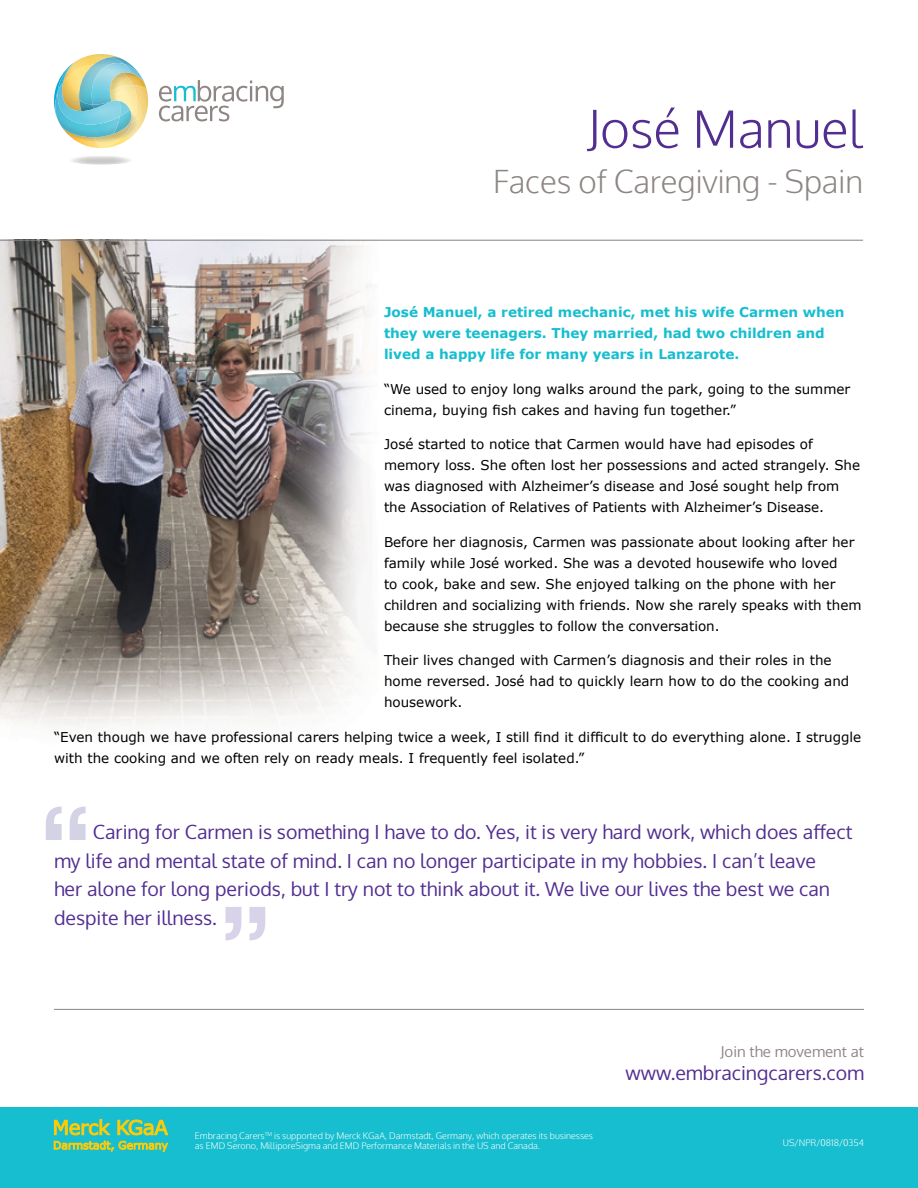
<style>
.page{position:relative;width:918px;height:1188px;background:#fff}
.page>*{position:absolute;margin:0;border:0;box-sizing:border-box;transform-origin:0 0}
.t1{font:700 90px "Rockwell";color:#d4d3e6}
.t2{font:700 90px "Rockwell";color:#d9d3e9}
.t3{font:300 51.3px "Oxygen";color:#522e91}
.t4{font:300 31.5px "Oxygen";color:#8e8684}
.t5{font:19.5px/28.5px "Oxygen";color:#522e91}
.t6{font:15px "Oxygen";color:#8e8684}
.t7{font:13.5px/21px "Verdana";color:#000}
.t8{font:700 13.5px/21px "Verdana";color:#16becf}
.t9{font:300 9px/10.8px "Oxygen";color:#fff}
</style>
<div class="page">
<img style="left:0;top:241px;width:373px;height:487px">
<hr style="left:0;top:240px;width:863px;height:1px;background:#808285">
<div style="left:0;top:1107px;width:918px;height:81px;background:#16becf"></div>
<svg style="left:159px;top:80px;width:125px;height:41px"></svg>
<img style="left:85px;top:54px;width:33px;height:3px">
<img style="left:71px;top:137px;width:24px;height:11px">
<img style="left:134px;top:122px;width:5px;height:13px">
<img style="left:95px;top:122px;width:39px;height:26px">
<img style="left:139px;top:84px;width:7px;height:4px">
<img style="left:139px;top:101px;width:9px;height:20px">
<img style="left:131px;top:85px;width:8px;height:37px">
<svg style="left:73px;top:60px;width:72px;height:25px"></svg>
<img style="left:124px;top:60px;width:17px;height:4px">
<img style="left:131px;top:64px;width:11px;height:15px">
<img style="left:78px;top:57px;width:46px;height:26px">
<img style="left:89px;top:63px;width:42px;height:38px">
<img style="left:120px;top:134px;width:11px;height:3px">
<img style="left:55px;top:63px;width:19px;height:31px">
<img style="left:58px;top:65px;width:13px;height:18px">
<img style="left:120px;top:116px;width:11px;height:18px">
<svg style="left:121px;top:101px;width:10px;height:15px"></svg>
<img style="left:55px;top:95px;width:65px;height:42px">
<img style="left:57px;top:83px;width:64px;height:42px">
<hr style="left:54px;top:1009px;width:810px;height:1px;background:#8e8684">
<svg style="left:54px;top:1141px;width:114px;height:11px"></svg>
<svg style="left:54px;top:1119px;width:56px;height:16px"></svg>
<svg style="left:118px;top:1120px;width:50px;height:15px"></svg>
<h2 class="t3" style="left:587px;top:97px;width:277px">José Manuel</h2>
<h3 class="t4" style="left:493px;top:162px;width:371px">Faces of Caregiving - Spain</h3>
<p class="t8" style="left:384px;top:302px;width:462px">José Manuel, a retired mechanic, met his wife Carmen when they were teenagers. They married, had two children and lived a happy life for many years in Lanzarote.</p>
<p class="t7" style="left:384px;top:378px;width:468px">“We used to enjoy long walks around the park, going to the summer cinema, buying fish cakes and having fun together.”</p>
<p class="t7" style="left:384px;top:434px;width:478px">José started to notice that Carmen would have had episodes of memory loss. She often lost her possessions and acted strangely. She was diagnosed with Alzheimer’s disease and José sought help from the Association of Relatives of Patients with Alzheimer’s Disease.</p>
<p class="t7" style="left:384px;top:531px;width:479px">Before her diagnosis, Carmen was passionate about looking after her family while José worked. She was a devoted housewife who loved<br>to cook, bake and sew. She enjoyed talking on the phone with her children and socializing with friends. Now she rarely speaks with them because she struggles to follow the conversation.</p>
<p class="t7" style="left:384px;top:650px;width:467px">Their lives changed with Carmen’s diagnosis and their roles in the home reversed. José had to quickly learn how to do the cooking and housework.</p>
<p class="t7" style="left:54px;top:726px;width:809px">“Even though we have professional carers helping twice a week, I still find it difficult to do everything alone. I struggle with the cooking and we often rely on ready meals. I frequently feel isolated.”</p>
<h1 class="t1" style="left:39px;top:782px;width:54px">“</h1>
<p class="t5" style="left:54px;top:818px;width:800px;text-indent:39px">Caring for Carmen is something I have to do. Yes, it is very hard work, which does affect my life and mental state of mind. I can no longer participate in my hobbies. I can’t leave<br>her alone for long periods, but I try not to think about it. We live our lives the best we can despite her illness.</p>
<h1 class="t2" style="left:219px;top:882px;width:54px">”</h1>
<p class="t9" style="left:195px;top:1130px;width:400px">Embracing Carers<sup>TM</sup> is supported by Merck KGaA, Darmstadt, Germany, which operates its businesses as EMD Serono, MilliporeSigma and EMD Performance Materials in the US and Canada.</p>
<p class="t6" style="left:721px;top:1041px;width:145px">Join the movement at</p>
<h3 class="t5" style="left:626px;top:1059px;width:240px">www.embracingcarers.com</h3>
<p class="t9" style="left:783px;top:1138px;width:83px">US/NPR/0818/0354</p>
</div>
